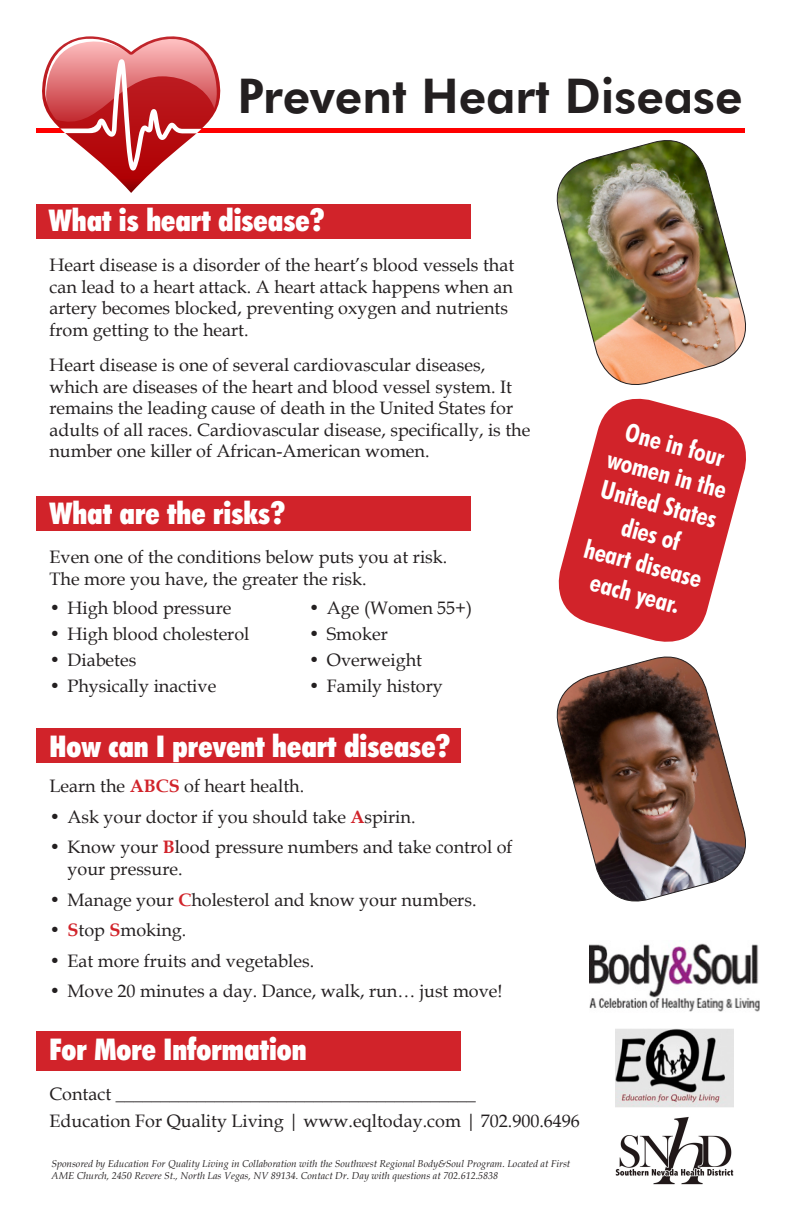
<style>
.page{position:relative;width:792px;height:1224px;background:#fff}
.page>*{position:absolute;margin:0;border:0;box-sizing:border-box;transform-origin:0 0}
.Paragraph_Style_2{font:800 48px "Futura BT";color:#231f20}
.Paragraph_Style_1{font:900 condensed 30px "Futura BT";color:#fff}
.Paragraph_Style_1-2{font:700 condensed 25.6px/30.8px "Futura BT";color:#fff;text-align:center}
.Paragraph_Style_1-3{font:18px/21.6px "Book Antiqua";color:#231f20}
.t1{font:italic 10px/12px "Book Antiqua";color:#231f20}
.s1{font-weight:700;color:#d1232a}
</style>
<div class="page">
<div style="left:36px;top:204px;width:435px;height:35px;background:#d1232a"></div>
<img style="left:556px;top:131px;width:190px;height:254px">
<svg style="left:558px;top:398px;width:188px;height:244px;fill:#d1232a"></svg>
<svg style="left:556px;top:656px;width:190px;height:246px"></svg>
<div style="left:36px;top:496px;width:435px;height:35px;background:#d1232a"></div>
<div style="left:36px;top:1031px;width:425px;height:39px;background:#d1232a"></div>
<div style="left:36px;top:728px;width:425px;height:35px;background:#d1232a"></div>
<hr style="left:36px;top:129px;width:708px;height:4px;background:#f00">
<svg style="left:36px;top:36px;width:192px;height:157px"></svg>
<img style="left:589px;top:943px;width:171px;height:69px">
<img style="left:615px;top:1029px;width:119px;height:78px">
<img style="left:615px;top:1117px;width:119px;height:67px">
<p class="Paragraph_Style_2" style="left:237px;top:66px;width:507px">Prevent Heart Disease</p>
<p class="Paragraph_Style_1" style="left:49px;top:203px;width:277px">What is heart disease?</p>
<p class="Paragraph_Style_1-3" style="left:50px;top:254px;width:466px">Heart disease is a disorder of the heart’s blood vessels that can lead to a heart attack. A heart attack happens when an artery becomes blocked, preventing oxygen and nutrients from getting to the heart.</p>
<p class="Paragraph_Style_1-3" style="left:50px;top:354px;width:482px">Heart disease is one of several cardiovascular diseases, which are diseases of the heart and blood vessel system. It remains the leading cause of death in the United States for adults of all races. Cardiovascular disease, specifically, is the number one killer of African-American women.</p>
<p class="Paragraph_Style_1" style="left:50px;top:495px;width:237px">What are the risks?</p>
<p class="Paragraph_Style_1-3" style="left:50px;top:546px;width:399px">Even one of the conditions below puts you at risk.<br>The more you have, the greater the risk.</p>
<p class="Paragraph_Style_1-3" style="left:50px;top:597px;width:183px">• High blood pressure</p>
<p class="Paragraph_Style_1-3" style="left:50px;top:623px;width:201px">• High blood cholesterol</p>
<p class="Paragraph_Style_1-3" style="left:50px;top:649px;width:88px">• Diabetes</p>
<p class="Paragraph_Style_1-3" style="left:50px;top:675px;width:168px">• Physically inactive</p>
<p class="Paragraph_Style_1-3" style="left:309px;top:597px;width:165px">• Age (Women 55+)</p>
<p class="Paragraph_Style_1-3" style="left:309px;top:623px;width:80px">• Smoker</p>
<p class="Paragraph_Style_1-3" style="left:309px;top:649px;width:115px">• Overweight</p>
<p class="Paragraph_Style_1-3" style="left:309px;top:675px;width:136px">• Family history</p>
<p class="Paragraph_Style_1" style="left:50px;top:728px;width:403px">How can I prevent heart disease?</p>
<p class="Paragraph_Style_1-3" style="left:50px;top:775px;width:256px">Learn the <span class="s1">ABCS</span> of heart health.</p>
<p class="Paragraph_Style_1-3" style="left:50px;top:805px;width:368px">• Ask your doctor if you should take <span class="s1">A</span>spirin.</p>
<p class="Paragraph_Style_1-3" style="left:68px;top:836px;width:447px;text-indent:-18px">• Know your <span class="s1">B</span>lood pressure numbers and take control of your pressure.</p>
<p class="Paragraph_Style_1-3" style="left:50px;top:888px;width:429px">• Manage your <span class="s1">C</span>holesterol and know your numbers.</p>
<p class="Paragraph_Style_1-3" style="left:50px;top:919px;width:138px">• <span class="s1">S</span>top <span class="s1">S</span>moking.</p>
<p class="Paragraph_Style_1-3" style="left:50px;top:949px;width:266px">• Eat more fruits and vegetables.</p>
<p class="Paragraph_Style_1-3" style="left:50px;top:980px;width:455px">• Move 20 minutes a day. Dance, walk, run… just move!</p>
<p class="Paragraph_Style_1" style="left:50px;top:1031px;width:259px">For More Information</p>
<p class="Paragraph_Style_1-2" style="left:620px;top:414px;width:124px;rotate:15deg">One in four women in the<br>United States dies of<br>heart disease each year.</p>
<p class="Paragraph_Style_1-3" style="left:50px;top:1080px;width:532px;line-height:27px">Contact ________________________________________<br>Education For Quality Living | www.eqltoday.com | 702.900.6496</p>
<p class="t1" style="left:52px;top:1158px;width:520px">Sponsored by Education For Quality Living in Collaboration with the Southwest Regional Body&amp;Soul Program. Located at First<br>AME Church, 2450 Revere St., North Las Vegas, NV 89134. Contact Dr. Day with questions at 702.612.5838</p>
</div>
